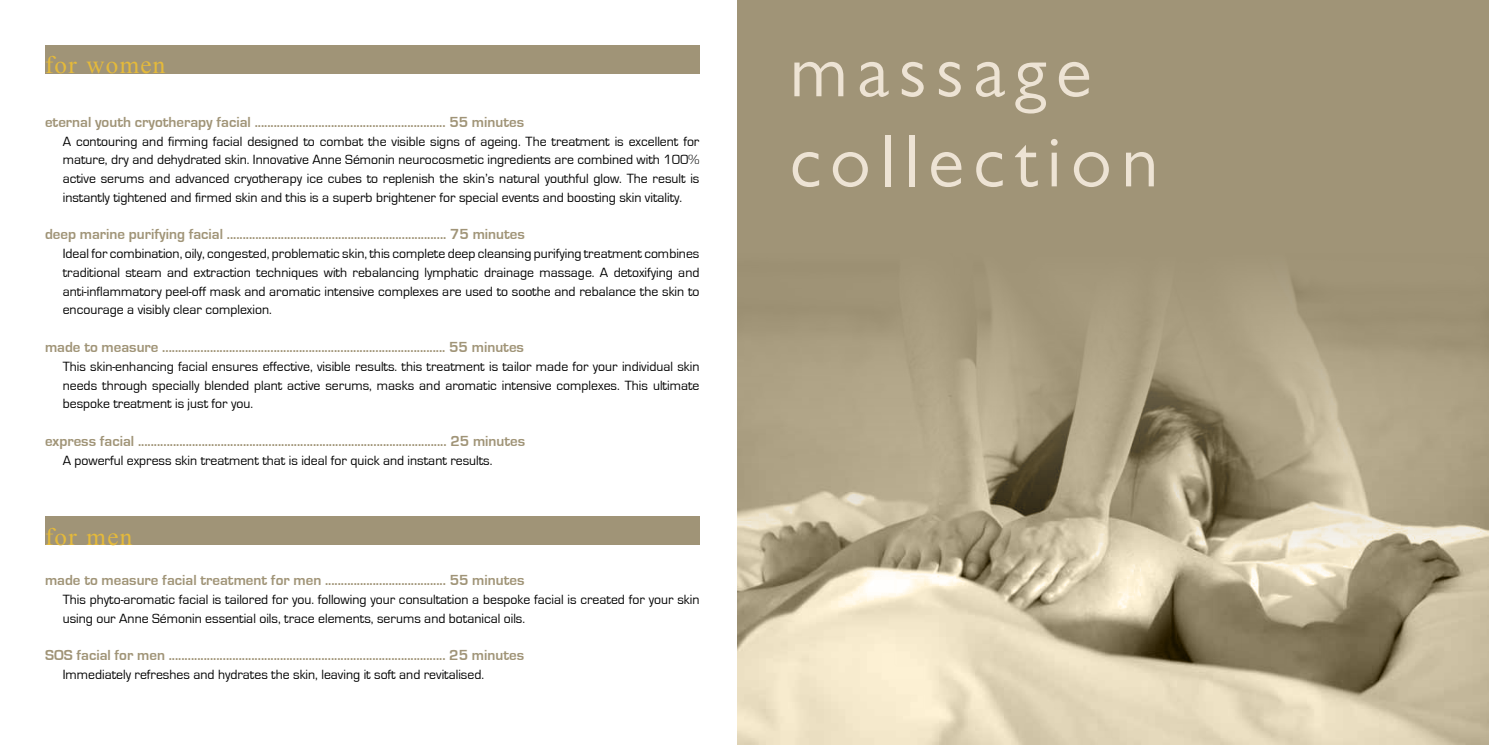
<style>
.page{position:relative;width:1489px;height:745px;background:#fff}
.page>*{position:absolute;margin:0;border:0;box-sizing:border-box;transform-origin:0 0}
.t1{font:75px/90px "Gill Sans MT Pro";letter-spacing:.12em;color:#ede3d4}
.t2{font:25px "Doulos SIL";letter-spacing:.05em;color:#e5ba3a}
.t3{font:700 15px "Eurostile";color:#a09477}
.t4{font:13.75px/18.8px "Eurostile";color:#000;text-align:justify}
</style>
<div class="page">
<div style="left:45px;top:45px;width:654px;height:28px;background:#a09477"></div>
<div style="left:45px;top:516px;width:654px;height:28px;background:#a09477"></div>
<div style="left:737px;top:0;width:751px;height:744px;background:#a09477"></div>
<img style="left:737px;top:280px;width:751px;height:464px">
<h2 class="t2" style="left:45px;top:50px;width:122px">for women</h2>
<p class="t3" style="left:45px;top:113px;width:480px">eternal youth cryotherapy facial ............................................................ 55 minutes</p>
<p class="t4" style="left:63px;top:132px;width:638px">A contouring and firming facial designed to combat the visible signs of ageing. The treatment is excellent for mature, dry and dehydrated skin. Innovative Anne Sémonin neurocosmetic ingredients are combined with 100% active serums and advanced cryotherapy ice cubes to replenish the skin’s natural youthful glow. The result is instantly tightened and firmed skin and this is a superb brightener for special events and boosting skin vitality.</p>
<p class="t3" style="left:45px;top:226px;width:481px">deep marine purifying facial ..................................................................... 75 minutes</p>
<p class="t4" style="left:63px;top:244px;width:638px">Ideal for combination, oily, congested, problematic skin, this complete deep cleansing purifying treatment combines traditional steam and extraction techniques with rebalancing lymphatic drainage massage. A detoxifying and anti-inflammatory peel-off mask and aromatic intensive complexes are used to soothe and rebalance the skin to encourage a visibly clear complexion.</p>
<p class="t3" style="left:45px;top:338px;width:480px">made to measure ......................................................................................... 55 minutes</p>
<p class="t4" style="left:63px;top:357px;width:638px">This skin-enhancing facial ensures effective, visible results. this treatment is tailor made for your individual skin needs through specially blended plant active serums, masks and aromatic intensive complexes. This ultimate bespoke treatment is just for you.</p>
<p class="t3" style="left:45px;top:432px;width:481px">express facial ................................................................................................. 25 minutes</p>
<p class="t4" style="left:63px;top:450px;width:431px">A powerful express skin treatment that is ideal for quick and instant results.</p>
<h2 class="t2" style="left:45px;top:521px;width:89px">for men</h2>
<p class="t3" style="left:45px;top:571px;width:481px">made to measure facial treatment for men ...................................... 55 minutes</p>
<p class="t4" style="left:63px;top:589px;width:638px">This phyto-aromatic facial is tailored for you. following your consultation a bespoke facial is created for your skin using our Anne Sémonin essential oils, trace elements, serums and botanical oils.</p>
<p class="t3" style="left:45px;top:646px;width:480px">SOS facial for men ....................................................................................... 25 minutes</p>
<p class="t4" style="left:63px;top:664px;width:423px">Immediately refreshes and hydrates the skin, leaving it soft and revitalised.</p>
<h1 class="t1" style="left:789px;top:25px;width:370px">massage collection</h1>
</div>
